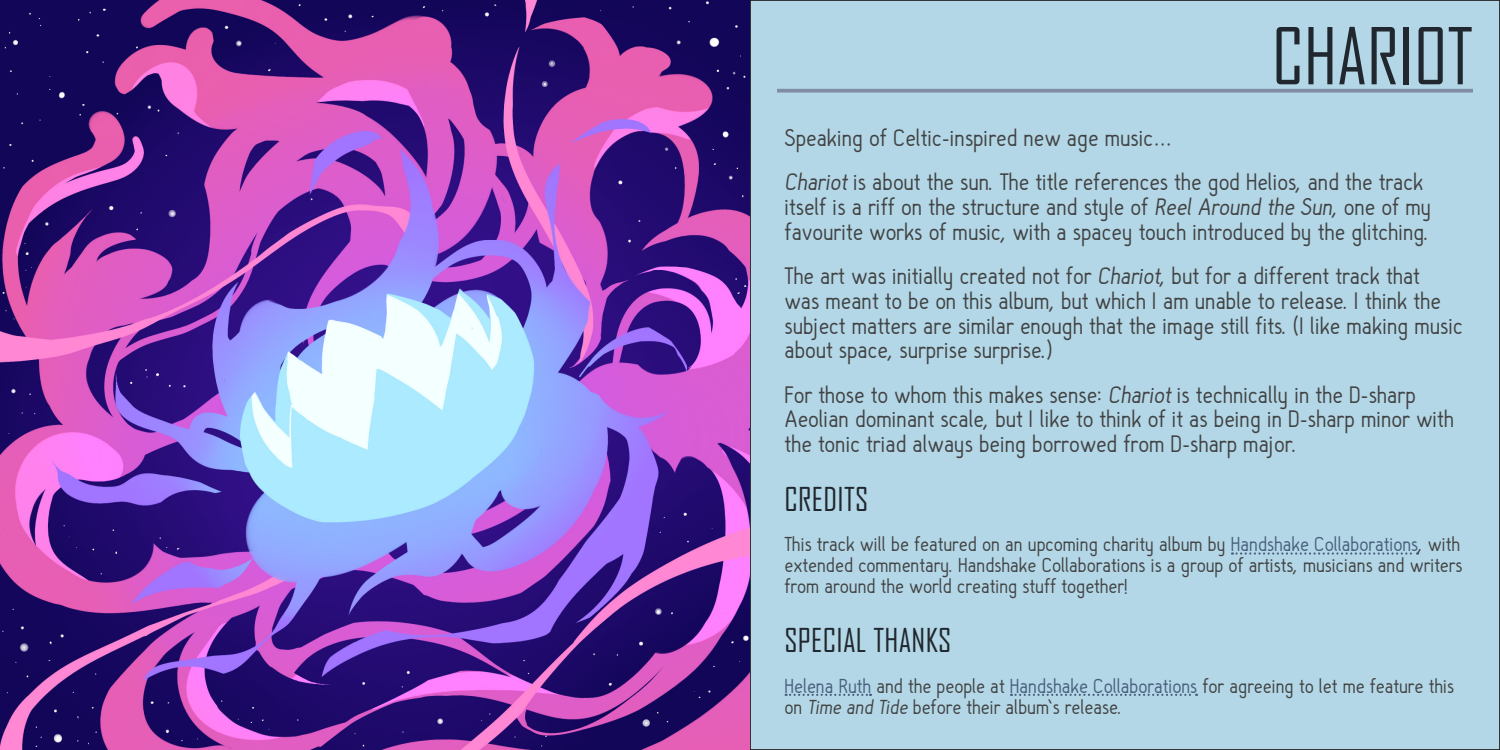
<style>
.page{position:relative;width:1500px;height:750px;background:#fff}
.page>*{position:absolute;margin:0;border:0;box-sizing:border-box;transform-origin:0 0}
.Track_title{font:75px "Agency FB";color:#21272e}
.Mini_header{font:31.5px "Agency FB";letter-spacing:.01em;color:#21272e}
.Content{font:24.75px/24.8px "Hallo Sans";color:#414243}
.Credits_minor{font:21px/21px "Hallo Sans";color:#414243;text-align:justify}
.s1{color:#495e7f}
</style>
<div class="page">
<div style="left:750px;top:0;width:750px;height:750px;background:#b3d7e6"></div>
<img style="left:0;top:0;width:750px;height:750px">
<svg style="left:1232px;top:552px;width:186px;height:3px"></svg>
<svg style="left:786px;top:694px;width:85px;height:2px"></svg>
<svg style="left:1011px;top:694px;width:186px;height:2px"></svg>
<svg style="left:777px;top:89px;width:696px;height:4px;background:#8596ac"></svg>
<p class="Track_title" style="left:1272px;top:11px;width:203px">CHARIOT</p>
<p class="Content" style="left:784px;top:126px;width:391px">Speaking of Celtic-inspired new age music…</p>
<p class="Content" style="left:784px;top:171px;width:648px">Chariot is about the sun. The title references the god Helios, and the track itself is a riff on the structure and style of Reel Around the Sun, one of my favourite works of music, with a spacey touch introduced by the glitching.</p>
<p class="Content" style="left:784px;top:264px;width:680px">The art was initially created not for Chariot, but for a different track that<br>was meant to be on this album, but which I am unable to release. I think the subject matters are similar enough that the image still fits. (I like making music about space, surprise surprise.)</p>
<p class="Content" style="left:784px;top:383px;width:671px">For those to whom this makes sense: Chariot is technically in the D-sharp<br>Aeolian dominant scale, but I like to think of it as being in D-sharp minor with the tonic triad always being borrowed from D-sharp major.</p>
<p class="Mini_header" style="left:784px;top:480px;width:85px">CREDITS</p>
<p class="Credits_minor" style="left:784px;top:535px;width:680px">This track will be featured on an upcoming charity album by <span class="s1">Handshake Collaborations</span>, with extended commentary. Handshake Collaborations is a group of artists, musicians and writers from around the world creating stuff together!</p>
<p class="Mini_header" style="left:784px;top:621px;width:168px">SPECIAL THANKS</p>
<p class="Credits_minor" style="left:784px;top:676px;width:671px"><span class="s1">Helena Ruth</span> and the people at <span class="s1">Handshake Collaborations</span> for agreeing to let me feature this on Time and Tide before their album’s release.</p>
</div>
